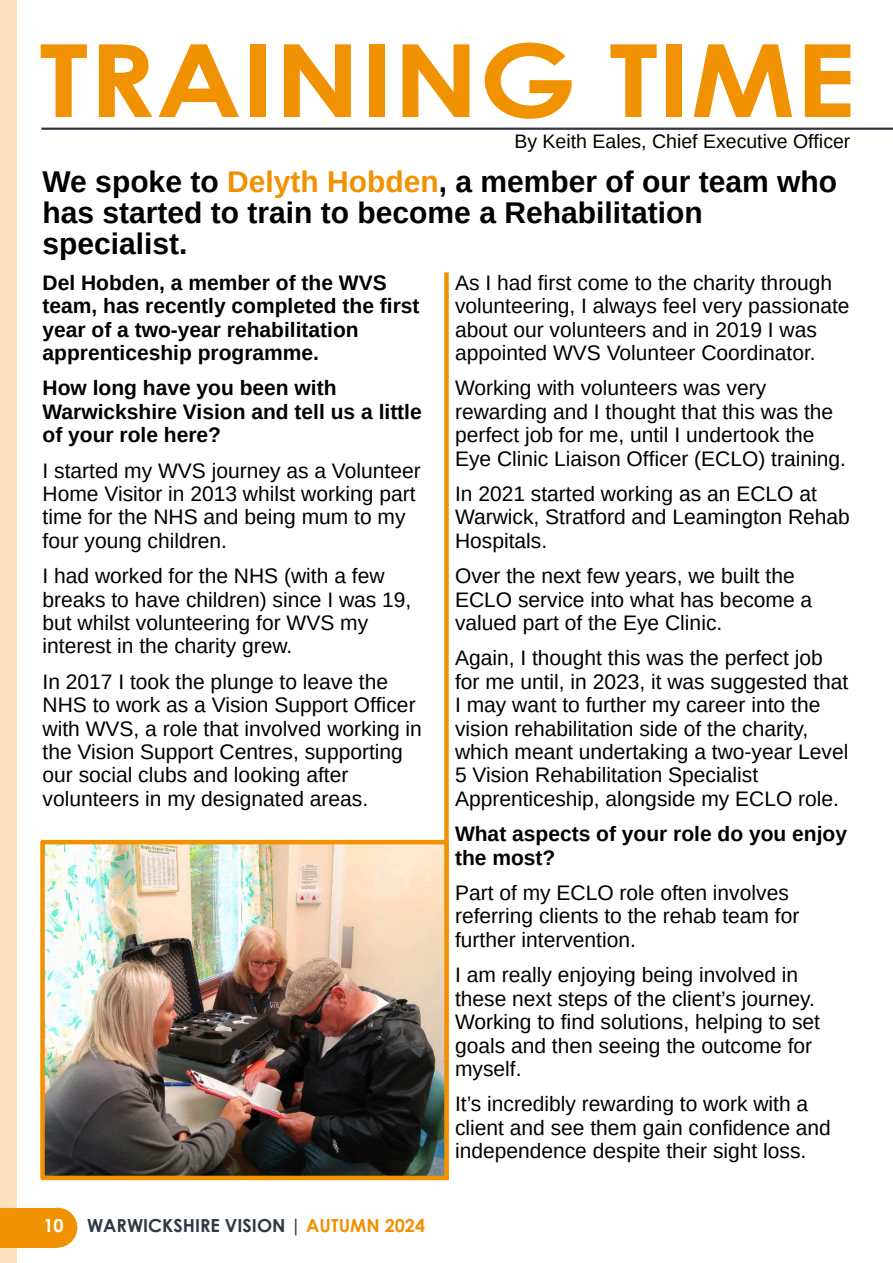
<style>
.page{position:relative;width:893px;height:1263px;background:#fff}
.page>*{position:absolute;margin:0;border:0;box-sizing:border-box;transform-origin:0 0}
.t1{font:700 101.1px "Century Gothic";color:#f19202;scale:1.15 1}
.t2{font:700 30px/31px "Arimo";color:#000}
.t3{font:21px/23.4px "Arimo";color:#000}
.t4{font:700 21px/23.4px "Arimo";color:#000}
.t5{font:19.5px "Arimo";color:#000}
.t6{font:700 18px "Century Gothic";color:#2f3844}
.t7{font:700 18px "Century Gothic";color:#fff}
.s1{color:#f19202}
</style>
<div class="page">
<div style="left:0;top:0;width:17px;height:1263px;background:#fbe3bf"></div>
<div style="left:38px;top:1208px;width:39px;height:39px;background:#f19202;border-radius:50%"></div>
<div style="left:0;top:1208px;width:57px;height:39px;background:#f19202"></div>
<hr style="left:43px;top:128px;width:850px;height:2px;background:#2f3844">
<div style="left:444px;top:275px;width:5px;height:903px;background:#f19202"></div>
<img style="left:45px;top:845px;width:399px;height:330px">
<div style="left:40px;top:840px;width:409px;height:340px;border:4px solid #f19202"></div>
<h1 class="t1" style="left:39px;top:41px;width:711px">TRAINING TIME</h1>
<p class="t5" style="left:514px;top:134px;width:337px">By Keith Eales, Chief Executive Officer</p>
<h2 class="t2" style="left:43px;top:168px;width:796px">We spoke to <span class="s1">Delyth Hobden</span>, a member of our team who has started to train to become a Rehabilitation specialist.</h2>
<p class="t4" style="left:43px;top:273px;width:378px">Del Hobden, a member of the WVS team, has recently completed the first year of a two-year rehabilitation apprenticeship programme.</p>
<p class="t4" style="left:43px;top:378px;width:381px">How long have you been with<br>Warwickshire Vision and tell us a little of your role here?</p>
<p class="t3" style="left:43px;top:460px;width:380px">I started my WVS journey as a Volunteer Home Visitor in 2013 whilst working part time for the NHS and being mum to my four young children.</p>
<p class="t3" style="left:43px;top:566px;width:370px">I had worked for the NHS (with a few breaks to have children) since I was 19, but whilst volunteering for WVS my interest in the charity grew.</p>
<p class="t3" style="left:43px;top:672px;width:381px">In 2017 I took the plunge to leave the NHS to work as a Vision Support Officer with WVS, a role that involved working in the Vision Support Centres, supporting our social clubs and looking after volunteers in my designated areas.</p>
<p class="t7" style="left:44px;top:1218px;width:22px">10</p>
<p class="t6" style="left:87px;top:1218px;width:339px">WARWICKSHIRE VISION | <span class="s1">AUTUMN 2024</span></p>
<p class="t3" style="left:455px;top:273px;width:396px">As I had first come to the charity through volunteering, I always feel very passionate about our volunteers and in 2019 I was appointed WVS Volunteer Coordinator.</p>
<p class="t3" style="left:455px;top:378px;width:392px">Working with volunteers was very rewarding and I thought that this was the perfect job for me, until I undertook the Eye Clinic Liaison Officer (ECLO) training.</p>
<p class="t3" style="left:455px;top:484px;width:396px">In 2021 started working as an ECLO at<br>Warwick, Stratford and Leamington Rehab<br>Hospitals.</p>
<p class="t3" style="left:455px;top:566px;width:359px">Over the next few years, we built the<br>ECLO service into what has become a valued part of the Eye Clinic.</p>
<p class="t3" style="left:455px;top:648px;width:395px">Again, I thought this was the perfect job for me until, in 2023, it was suggested that I may want to further my career into the vision rehabilitation side of the charity, which meant undertaking a two-year Level 5 Vision Rehabilitation Specialist Apprenticeship, alongside my ECLO role.</p>
<p class="t4" style="left:455px;top:824px;width:394px">What aspects of your role do you enjoy the most?</p>
<p class="t3" style="left:455px;top:883px;width:346px">Part of my ECLO role often involves referring clients to the rehab team for further intervention.</p>
<p class="t3" style="left:455px;top:965px;width:367px">I am really enjoying being involved in these next steps of the client’s journey.<br>Working to find solutions, helping to set goals and then seeing the outcome for myself.</p>
<p class="t3" style="left:455px;top:1094px;width:377px">It’s incredibly rewarding to work with a client and see them gain confidence and independence despite their sight loss.</p>
</div>
